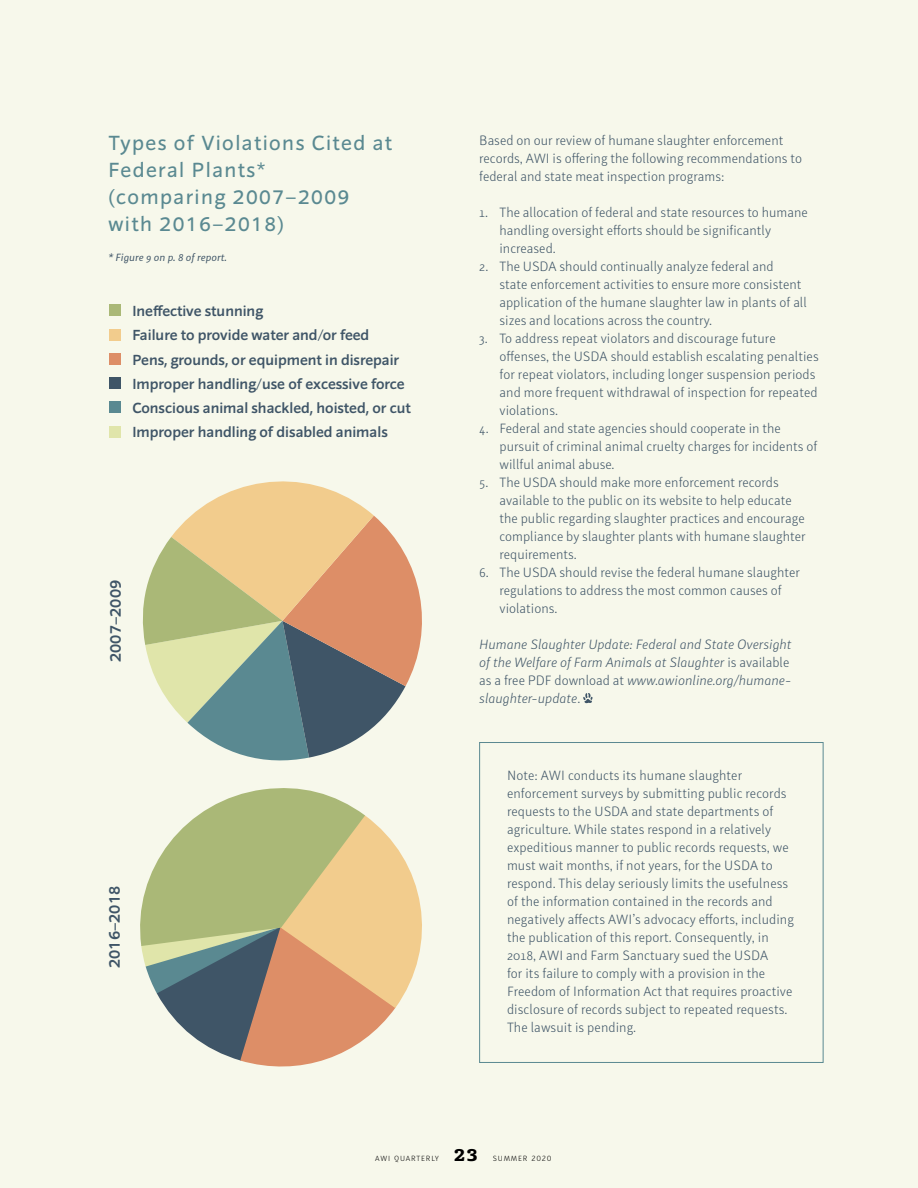
<style>
.page{position:relative;width:918px;height:1188px;background:#f7f8eb}
.page>*{position:absolute;margin:0;border:0;box-sizing:border-box;transform-origin:0 0}
.t1{font:21px/27px "Sonus";letter-spacing:.07em;color:#5a8991}
.t2{font:500 16.2px "Sonus";color:#3f5567}
.t3{font:500 15px "Sonus";color:#3f5567}
.t4{font:300 13.5px/18px "Submariner";color:#3f5567}
.t5{font:italic 300 13.5px/18px "Submariner";color:#3f5567}
.t6{font:italic 10.5px "Submariner";color:#3f5567}
.t7{font:300 7.5px "Submariner";letter-spacing:.11em;color:#000}
.s1{font-style:normal}
.s2{font-family:"Cabrito Ext Ex B";font-weight:400;font-size:16.5px}
</style>
<div class="page">
<svg style="left:583px;top:693px;width:10px;height:10px"></svg>
<svg style="left:142px;top:481px;width:280px;height:280px"></svg>
<div style="left:109px;top:305px;width:11px;height:11px;background:#aab877"></div>
<div style="left:109px;top:329px;width:11px;height:11px;background:#f2cc8d"></div>
<div style="left:109px;top:353px;width:11px;height:12px;background:#dd8e67"></div>
<div style="left:109px;top:377px;width:11px;height:12px;background:#3f5567"></div>
<div style="left:109px;top:402px;width:11px;height:11px;background:#5a8991"></div>
<div style="left:109px;top:426px;width:11px;height:11px;background:#e0e5aa"></div>
<svg style="left:140px;top:788px;width:282px;height:279px"></svg>
<div style="left:479px;top:742px;width:345px;height:321px;border:1px solid #5a8991"></div>
<p class="t1" style="left:108px;top:129px;width:285px">Types of Violations Cited at<br>Federal Plants*</p>
<p class="t1" style="left:108px;top:183px;width:242px">(comparing 2007–2009 with 2016–2018)</p>
<p class="t6" style="left:108px;top:250px;width:121px">* Figure 9 on p. 8 of report.</p>
<p class="t3" style="left:132px;top:301px;width:132px">Ineffective stunning</p>
<p class="t3" style="left:132px;top:326px;width:238px">Failure to provide water and/or feed</p>
<p class="t3" style="left:132px;top:350px;width:268px">Pens, grounds, or equipment in disrepair</p>
<p class="t3" style="left:132px;top:374px;width:274px">Improper handling/use of excessive force</p>
<p class="t3" style="left:132px;top:398px;width:280px">Conscious animal shackled, hoisted, or cut</p>
<p class="t3" style="left:132px;top:423px;width:257px">Improper handling of disabled animals</p>
<p class="t2" style="left:105px;top:662px;width:83px;rotate:-90deg">2007–2009</p>
<p class="t2" style="left:104px;top:968px;width:83px;rotate:-90deg">2016–2018</p>
<p class="t4" style="left:479px;top:131px;width:324px">Based on our review of humane slaughter enforcement records, AWI is offering the following recommendations to federal and state meat inspection programs:</p>
<p class="t4" style="left:500px;top:203px;width:310px;text-indent:-20px">1. The allocation of federal and state resources to humane handling oversight efforts should be significantly increased.</p>
<p class="t4" style="left:500px;top:257px;width:309px;text-indent:-20px">2. The USDA should continually analyze federal and<br>state enforcement activities to ensure more consistent application of the humane slaughter law in plants of all sizes and locations across the country.</p>
<p class="t4" style="left:500px;top:329px;width:321px;text-indent:-20px">3. To address repeat violators and discourage future offenses, the USDA should establish escalating penalties for repeat violators, including longer suspension periods and more frequent withdrawal of inspection for repeated violations.</p>
<p class="t4" style="left:500px;top:419px;width:319px;text-indent:-20px">4. Federal and state agencies should cooperate in the pursuit of criminal animal cruelty charges for incidents of willful animal abuse.</p>
<p class="t4" style="left:500px;top:473px;width:308px;text-indent:-20px">5. The USDA should make more enforcement records available to the public on its website to help educate the public regarding slaughter practices and encourage compliance by slaughter plants with humane slaughter requirements.</p>
<p class="t4" style="left:500px;top:563px;width:302px;text-indent:-20px">6. The USDA should revise the federal humane slaughter regulations to address the most common causes of violations.</p>
<p class="t5" style="left:479px;top:635px;width:314px">Humane Slaughter Update: Federal and State Oversight of the Welfare of Farm Animals at Slaughter <span class="s1">is available as a free PDF download at</span> www.awionline.org/humane&shy;slaughter-update<span class="s1">.</span></p>
<p class="t4" style="left:507px;top:766px;width:289px">Note: AWI conducts its humane slaughter enforcement surveys by submitting public records requests to the USDA and state departments of agriculture. While states respond in a relatively expeditious manner to public records requests, we must wait months, if not years, for the USDA to respond. This delay seriously limits the usefulness of the information contained in the records and negatively affects AWI’s advocacy efforts, including the publication of this report. Consequently, in 2018, AWI and Farm Sanctuary sued the USDA<br>for its failure to comply with a provision in the Freedom of Information Act that requires proactive disclosure of records subject to repeated requests.<br>The lawsuit is pending.</p>
<p class="t7" style="left:375px;top:1153px;width:178px">AWI QUARTERLY <span class="s2">23</span> SUMMER 2020</p>
</div>
